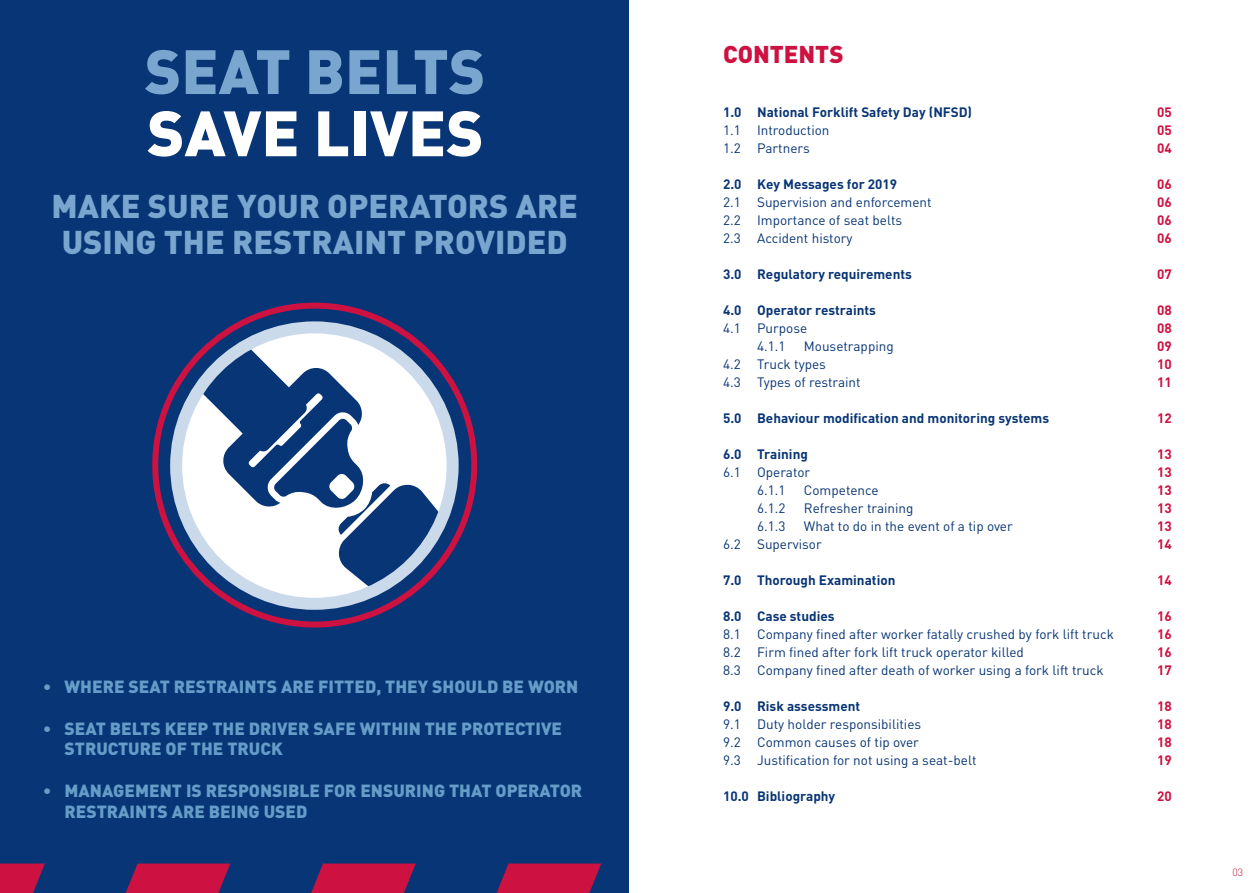
<style>
.page{position:relative;width:1259px;height:893px;background:#fff}
.page>*{position:absolute;margin:0;border:0;box-sizing:border-box;transform-origin:0 0}
.t1{font:900 63px "DIN";color:#fff}
.t2{font:900 61.5px "DIN";color:#79a6cf}
.t3{font:900 32.55px/36px "DIN";color:#79a6cf;text-align:center}
.t4{font:900 24px "DIN";color:#cd1141}
.t5{font:900 17.4px/20.9px "DIN";color:#659cc8}
.t6{font:13.5px "DIN";color:#083575}
.t7{font:700 13.5px "DIN";color:#083575}
.t8{font:700 13.5px "DIN";color:#cd1141}
.t9{font:300 10.5px "DIN";color:#cd1141}
</style>
<div class="page">
<div style="left:0;top:0;width:629px;height:893px;background:#083575"></div>
<svg style="left:0;top:863px;width:602px;height:30px"></svg>
<svg style="left:176px;top:327px;width:276px;height:277px"></svg>
<div style="left:170px;top:321px;width:288px;height:289px;border:12px solid #cbdaeb;border-radius:50%"></div>
<p class="t2" style="left:145px;top:31px;width:342px">SEAT BELTS</p>
<p class="t1" style="left:147px;top:91px;width:338px">SAVE LIVES</p>
<p class="t3" style="left:51px;top:187px;width:528px">MAKE SURE YOUR OPERATORS ARE<br>USING THE RESTRAINT PROVIDED</p>
<p class="t5" style="left:43px;top:675px;width:536px">• WHERE SEAT RESTRAINTS ARE FITTED, THEY SHOULD BE WORN</p>
<p class="t5" style="left:64px;top:717px;width:499px;text-indent:-21px">• SEAT BELTS KEEP THE DRIVER SAFE WITHIN THE PROTECTIVE<br>STRUCTURE OF THE TRUCK</p>
<p class="t5" style="left:64px;top:779px;width:519px;text-indent:-21px">• MANAGEMENT IS RESPONSIBLE FOR ENSURING THAT OPERATOR<br>RESTRAINTS ARE BEING USED</p>
<p class="t4" style="left:723px;top:38px;width:122px">CONTENTS</p>
<p class="t7" style="left:723px;top:103px;width:251px">1.0 National Forklift Safety Day (NFSD)</p>
<p class="t8" style="left:1157px;top:103px;width:16px">05</p>
<p class="t6" style="left:723px;top:121px;width:108px">1.1 Introduction</p>
<p class="t8" style="left:1157px;top:121px;width:16px">05</p>
<p class="t6" style="left:723px;top:139px;width:88px">1.2 Partners</p>
<p class="t8" style="left:1157px;top:139px;width:16px">04</p>
<p class="t7" style="left:723px;top:175px;width:176px">2.0 Key Messages for 2019</p>
<p class="t8" style="left:1157px;top:175px;width:16px">06</p>
<p class="t6" style="left:723px;top:193px;width:210px">2.1 Supervision and enforcement</p>
<p class="t8" style="left:1157px;top:193px;width:16px">06</p>
<p class="t6" style="left:723px;top:211px;width:181px">2.2 Importance of seat belts</p>
<p class="t8" style="left:1157px;top:211px;width:16px">06</p>
<p class="t6" style="left:723px;top:229px;width:131px">2.3 Accident history</p>
<p class="t8" style="left:1157px;top:229px;width:16px">06</p>
<p class="t7" style="left:723px;top:265px;width:190px">3.0 Regulatory requirements</p>
<p class="t8" style="left:1157px;top:265px;width:16px">07</p>
<p class="t7" style="left:723px;top:301px;width:154px">4.0 Operator restraints</p>
<p class="t8" style="left:1157px;top:301px;width:16px">08</p>
<p class="t6" style="left:723px;top:319px;width:86px">4.1 Purpose</p>
<p class="t8" style="left:1157px;top:319px;width:16px">08</p>
<p class="t6" style="left:757px;top:337px;width:30px">4.1.1</p>
<p class="t6" style="left:804px;top:337px;width:91px">Mousetrapping</p>
<p class="t8" style="left:1157px;top:337px;width:16px">09</p>
<p class="t6" style="left:723px;top:355px;width:104px">4.2 Truck types</p>
<p class="t8" style="left:1157px;top:355px;width:16px">10</p>
<p class="t6" style="left:723px;top:373px;width:139px">4.3 Types of restraint</p>
<p class="t8" style="left:1157px;top:373px;width:16px">11</p>
<p class="t7" style="left:723px;top:409px;width:328px">5.0 Behaviour modification and monitoring systems</p>
<p class="t8" style="left:1157px;top:409px;width:16px">12</p>
<p class="t7" style="left:723px;top:445px;width:86px">6.0 Training</p>
<p class="t8" style="left:1157px;top:445px;width:16px">13</p>
<p class="t6" style="left:723px;top:463px;width:89px">6.1 Operator</p>
<p class="t8" style="left:1157px;top:463px;width:16px">13</p>
<p class="t6" style="left:757px;top:481px;width:30px">6.1.1</p>
<p class="t6" style="left:804px;top:481px;width:76px">Competence</p>
<p class="t8" style="left:1157px;top:481px;width:16px">13</p>
<p class="t6" style="left:757px;top:499px;width:30px">6.1.2</p>
<p class="t6" style="left:804px;top:499px;width:111px">Refresher training</p>
<p class="t8" style="left:1157px;top:499px;width:16px">13</p>
<p class="t6" style="left:757px;top:517px;width:30px">6.1.3</p>
<p class="t6" style="left:804px;top:517px;width:210px">What to do in the event of a tip over</p>
<p class="t8" style="left:1157px;top:517px;width:16px">13</p>
<p class="t6" style="left:723px;top:535px;width:100px">6.2 Supervisor</p>
<p class="t8" style="left:1157px;top:535px;width:16px">14</p>
<p class="t7" style="left:723px;top:571px;width:174px">7.0 Thorough Examination</p>
<p class="t8" style="left:1157px;top:571px;width:16px">14</p>
<p class="t7" style="left:723px;top:607px;width:113px">8.0 Case studies</p>
<p class="t8" style="left:1157px;top:607px;width:16px">16</p>
<p class="t6" style="left:723px;top:625px;width:392px">8.1 Company fined after worker fatally crushed by fork lift truck</p>
<p class="t8" style="left:1157px;top:625px;width:16px">16</p>
<p class="t6" style="left:723px;top:643px;width:302px">8.2 Firm fined after fork lift truck operator killed</p>
<p class="t8" style="left:1157px;top:643px;width:16px">16</p>
<p class="t6" style="left:723px;top:661px;width:382px">8.3 Company fined after death of worker using a fork lift truck</p>
<p class="t8" style="left:1157px;top:661px;width:16px">17</p>
<p class="t7" style="left:723px;top:697px;width:139px">9.0 Risk assessment</p>
<p class="t8" style="left:1157px;top:697px;width:16px">18</p>
<p class="t6" style="left:723px;top:715px;width:200px">9.1 Duty holder responsibilities</p>
<p class="t8" style="left:1157px;top:715px;width:16px">18</p>
<p class="t6" style="left:723px;top:733px;width:197px">9.2 Common causes of tip over</p>
<p class="t8" style="left:1157px;top:733px;width:16px">18</p>
<p class="t6" style="left:723px;top:751px;width:255px">9.3 Justification for not using a seat-belt</p>
<p class="t8" style="left:1157px;top:751px;width:16px">19</p>
<p class="t7" style="left:723px;top:787px;width:114px">10.0 Bibliography</p>
<p class="t8" style="left:1157px;top:787px;width:16px">20</p>
<p class="t9" style="left:1232px;top:866px;width:12px">03</p>
</div>
